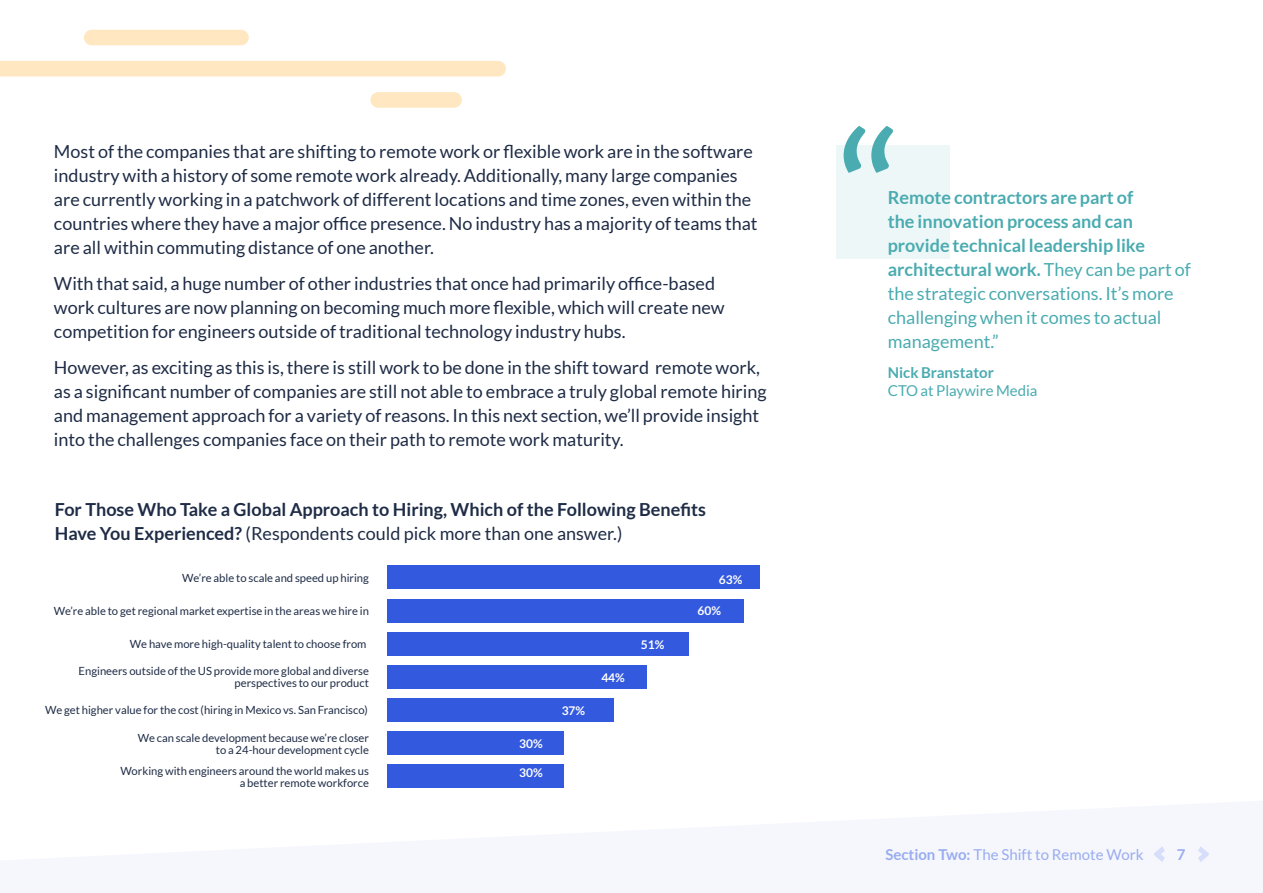
<style>
.page{position:relative;width:1263px;height:893px;background:#fff}
.page>*{position:absolute;margin:0;border:0;box-sizing:border-box;transform-origin:0 0}
.t1{font:18px/24px "Lato";color:#1f2c46}
.t2{font:700 18px/24px "Lato";color:#4aabb0}
.t3{font:700 18px/24px "Lato";color:#1f2c46}
.t4{font:15px "Lato";color:#99acef}
.t5{font:15px "Lato";color:#4aabb0}
.t6{font:700 15px "Lato";color:#4aabb0}
.t7{font:700 15px "Lato";color:#99acef}
.t8{font:700 12px "Lato";color:#fff}
.t9{font:11.25px/12px "Lato";color:#1f2c46;text-align:right}
.s1{font-weight:400}
.s2{font-weight:700}
</style>
<div class="page">
<svg style="left:1154px;top:846px;width:55px;height:16px"></svg>
<div style="left:387px;top:565px;width:373px;height:24px;background:#3359df"></div>
<div style="left:387px;top:599px;width:357px;height:23px;background:#3359df"></div>
<div style="left:387px;top:632px;width:301px;height:24px;background:#3359df"></div>
<div style="left:387px;top:665px;width:260px;height:24px;background:#3359df"></div>
<div style="left:387px;top:698px;width:226px;height:24px;background:#3359df"></div>
<div style="left:387px;top:731px;width:176px;height:24px;background:#3359df"></div>
<div style="left:387px;top:764px;width:176px;height:24px;background:#3359df"></div>
<div style="left:0;top:61px;width:506px;height:16px;background:#ffe7c1"></div>
<div style="left:84px;top:30px;width:165px;height:15px;background:#ffe7c1;border-radius:8px"></div>
<div style="left:370px;top:92px;width:92px;height:16px;background:#ffe7c1;border-radius:8px"></div>
<div style="left:836px;top:145px;width:114px;height:114px;background:#edf7f7"></div>
<svg style="left:844px;top:126px;width:49px;height:47px"></svg>
<p class="t1" style="left:54px;top:139px;width:705px">Most of the companies that are shifting to remote work or flexible work are in the software industry with a history of some remote work already. Additionally, many large companies are currently working in a patchwork of different locations and time zones, even within the countries where they have a major office presence. No industry has a majority of teams that are all within commuting distance of one another.</p>
<p class="t1" style="left:54px;top:271px;width:672px">With that said, a huge number of other industries that once had primarily office-based work cultures are now planning on becoming much more flexible, which will create new competition for engineers outside of traditional technology industry hubs.</p>
<p class="t1" style="left:54px;top:355px;width:714px">However, as exciting as this is, there is still work to be done in the shift toward remote work, as a significant number of companies are still not able to embrace a truly global remote hiring and management approach for a variety of reasons. In this next section, we’ll provide insight into the challenges companies face on their path to remote work maturity.</p>
<p class="t3" style="left:55px;top:497px;width:653px">For Those Who Take a Global Approach to Hiring, Which of the Following Benefits<br>Have You Experienced? <span class="s1">(Respondents could pick more than one answer.)</span></p>
<p class="t9" style="left:182px;top:572px;width:188px">We’re able to scale and speed up hiring</p>
<p class="t9" style="left:54px;top:605px;width:317px">We’re able to get regional market expertise in the areas we hire in</p>
<p class="t9" style="left:130px;top:638px;width:238px">We have more high-quality talent to choose from</p>
<p class="t9" style="left:79px;top:665px;width:292px">Engineers outside of the US provide more global and diverse perspectives to our product</p>
<p class="t9" style="left:45px;top:704px;width:324px">We get higher value for the cost (hiring in Mexico vs. San Francisco)</p>
<p class="t9" style="left:138px;top:731px;width:233px">We can scale development because we’re closer to a 24-hour development cycle</p>
<p class="t9" style="left:120px;top:765px;width:250px">Working with engineers around the world makes us a better remote workforce</p>
<p class="t8" style="left:519px;top:737px;width:25px">30%</p>
<p class="t8" style="left:519px;top:765px;width:25px">30%</p>
<p class="t8" style="left:562px;top:703px;width:25px">37%</p>
<p class="t8" style="left:601px;top:670px;width:25px">44%</p>
<p class="t8" style="left:641px;top:637px;width:25px">51%</p>
<p class="t8" style="left:719px;top:572px;width:25px">63%</p>
<p class="t8" style="left:697px;top:604px;width:25px">60%</p>
<p class="t2" style="left:888px;top:185px;width:304px">Remote contractors are part of<br>the innovation process and can provide technical leadership like architectural work. <span class="s1">They can be part of the strategic conversations. It’s more challenging when it comes to actual management.”</span></p>
<p class="t6" style="left:888px;top:363px;width:107px">Nick Branstator</p>
<p class="t5" style="left:888px;top:382px;width:151px">CTO at Playwire Media</p>
<p class="t4" style="left:885px;top:846px;width:260px"><span class="s2">Section Two:</span> The Shift to Remote Work</p>
<p class="t7" style="left:1177px;top:846px;width:10px">7</p>
</div>
